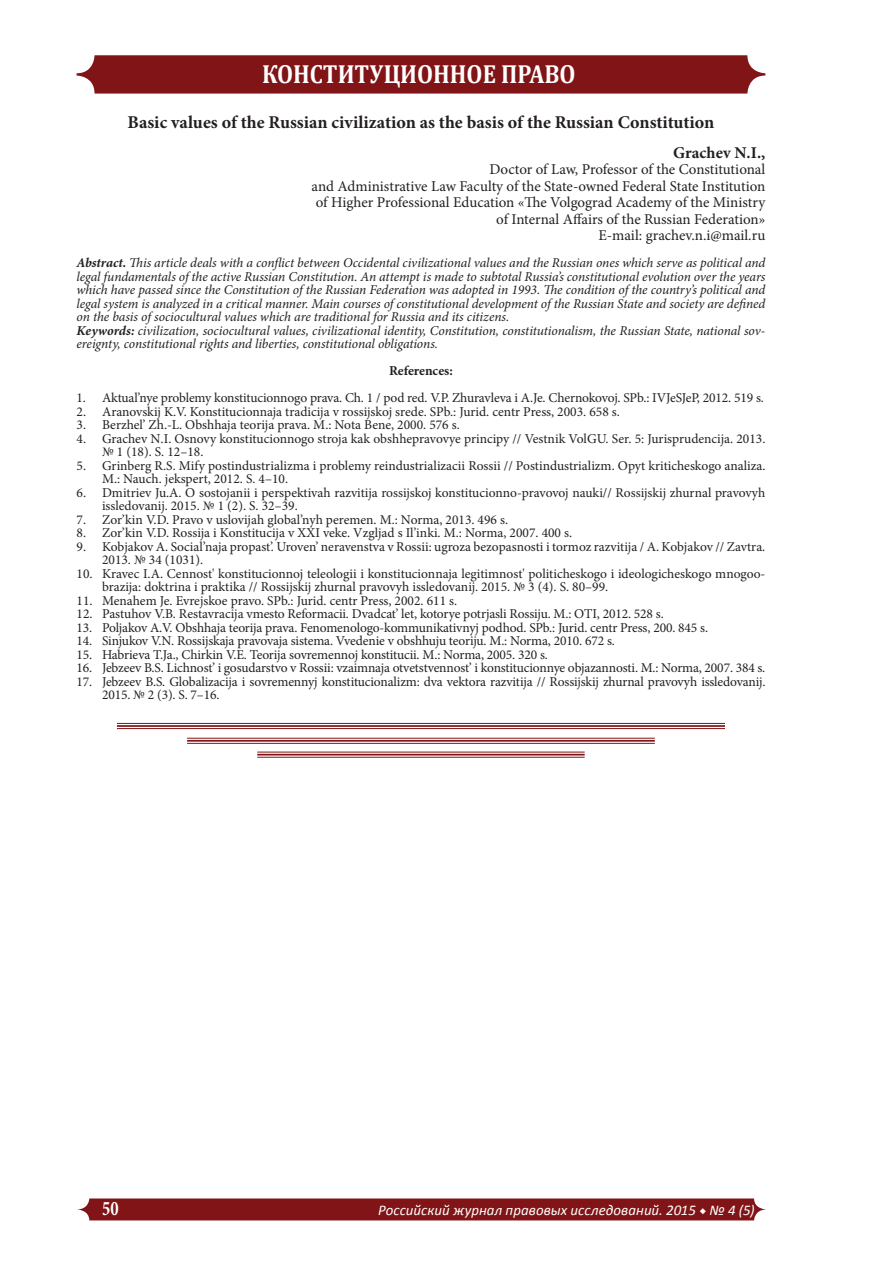
<style>
.page{position:relative;width:893px;height:1263px;background:#fff}
.page>*{position:absolute;margin:0;border:0;box-sizing:border-box;transform-origin:0 0}
.t1{font:700 26.25px "Cambria";color:#fff;scale:.88 1}
.t2{font:700 20.7px "Minion Pro";color:#fff;scale:.8 1}
.Á_ˆ_ÒÔËÒÍ_1{font:700 18px "Minion Pro";color:#231f20}
.Á_ˆ_ÒÔËÒÍ_1-2{font:700 16.5px "Minion Pro";color:#231f20}
.Á_ˆ_ÒÔËÒÍ_1-3{font:15px/16.5px "Minion Pro";letter-spacing:-.005em;color:#231f20;text-align:right}
.t3{font:italic 14.85px "Calibri";letter-spacing:.005em;color:#fff}
.t4{font:13.5px/13.5px "Minion Pro";letter-spacing:-.005em;color:#231f20}
.Á_ˆ_ÒÔËÒÍ_1-4{font:italic 13.5px/13.5px "Minion Pro";letter-spacing:-.01em;color:#231f20;text-align:justify}
.Á_ˆ_ÒÔËÒÍ_1-5{font:700 13.5px "Minion Pro";letter-spacing:-.005em;color:#231f20}
.s1{font-weight:700}
.s2{font-family:"Minion Pro";font-weight:700;font-style:normal}
</style>
<div class="page">
<svg style="left:77px;top:1198px;width:689px;height:22px;background:#871f21"></svg>
<div style="left:77px;top:55px;width:688px;height:39px;background:#811416;border-radius:18px"></div>
<hr style="left:117px;top:728px;width:608px;height:1px;background:#811416">
<hr style="left:117px;top:725px;width:608px;height:2px;background:#811416">
<hr style="left:117px;top:723px;width:608px;height:1px;background:#811416">
<hr style="left:187px;top:743px;width:468px;height:1px;background:#811416">
<hr style="left:187px;top:740px;width:468px;height:2px;background:#811416">
<hr style="left:187px;top:738px;width:468px;height:1px;background:#811416">
<hr style="left:257px;top:757px;width:328px;height:1px;background:#811416">
<hr style="left:257px;top:754px;width:328px;height:1px;background:#811416">
<hr style="left:257px;top:752px;width:328px;height:1px;background:#811416">
<h1 class="t1" style="left:262px;top:55px;width:358px">КОНСТИТУЦИОННОЕ ПРАВО</h1>
<p class="Á_ˆ_ÒÔËÒÍ_1" style="left:128px;top:109px;width:588px">Basic values of the Russian civilization as the basis of the Russian Constitution</p>
<p class="Á_ˆ_ÒÔËÒÍ_1-2" style="left:673px;top:141px;width:94px">Grachev N.I.,</p>
<p class="Á_ˆ_ÒÔËÒÍ_1-3" style="left:312px;top:161px;width:455px">Doctor of Law, Professor of the Constitutional<br>and Administrative Law Faculty of the State-owned Federal State Institution of Higher Professional Education «The Volgograd Academy of the Ministry of Internal Affairs of the Russian Federation»</p>
<p class="Á_ˆ_ÒÔËÒÍ_1-3" style="left:598px;top:227px;width:169px">E-mail: grachev.n.i@mail.ru</p>
<p class="Á_ˆ_ÒÔËÒÍ_1-4" style="left:77px;top:256px;width:690px"><span class="s1">Abstract.</span> This article deals with a conflict between Occidental civilizational values and the Russian ones which serve as political and legal fundamentals of the active Russian Constitution. An attempt is made to subtotal Russia’s constitutional evolution over the years which have passed since the Constitution of the Russian Federation was adopted in 1993. The condition of the country’s political and legal system is analyzed in a critical manner. Main courses of constitutional development of the Russian State and society are defined on the basis of sociocultural values which are traditional for Russia and its citizens.</p>
<p class="Á_ˆ_ÒÔËÒÍ_1-4" style="left:77px;top:323px;width:690px"><span class="s1">Keywords:</span> civilization, sociocultural values, civilizational identity, Constitution, constitutionalism, the Russian State, national sov&shy;ereignty, constitutional rights and liberties, constitutional obligations.</p>
<p class="Á_ˆ_ÒÔËÒÍ_1-5" style="left:389px;top:361px;width:65px">References:</p>
<p class="t4" style="left:77px;top:391px;width:689px">1. Aktual’nye problemy konstitucionnogo prava. Ch. 1 / pod red. V.P. Zhuravleva i A.Je. Chernokovoj. SPb.: IVJeSJeP, 2012. 519 s.</p>
<p class="t4" style="left:77px;top:405px;width:545px">2. Aranovskij K.V. Konstitucionnaja tradicija v rossijskoj srede. SPb.: Jurid. centr Press, 2003. 658 s.</p>
<p class="t4" style="left:77px;top:418px;width:385px">3. Berzhel’ Zh.-L. Obshhaja teorija prava. M.: Nota Bene, 2000. 576 s.</p>
<p class="t4" style="left:102px;top:432px;width:665px;text-indent:-26px">4. Grachev N.I. Osnovy konstitucionnogo stroja kak obshhepravovye principy // Vestnik VolGU. Ser. 5: Jurisprudencija. 2013. № 1 (18). S. 12–18.</p>
<p class="t4" style="left:102px;top:459px;width:665px;text-indent:-26px">5. Grinberg R.S. Mify postindustrializma i problemy reindustrializacii Rossii // Postindustrializm. Opyt kriticheskogo analiza.<br>M.: Nauch. jekspert, 2012. S. 4–10.</p>
<p class="t4" style="left:102px;top:486px;width:665px;text-indent:-26px">6. Dmitriev Ju.A. O sostojanii i perspektivah razvitija rossijskoj konstitucionno-pravovoj nauki// Rossijskij zhurnal pravovyh issledovanij. 2015. № 1 (2). S. 32–39.</p>
<p class="t4" style="left:77px;top:513px;width:433px">7. Zor’kin V.D. Pravo v uslovijah global’nyh peremen. M.: Norma, 2013. 496 s.</p>
<p class="t4" style="left:77px;top:526px;width:497px">8. Zor’kin V.D. Rossija i Konstitucija v XXI veke. Vzgljad s Il’inki. M.: Norma, 2007. 400 s.</p>
<p class="t4" style="left:102px;top:540px;width:665px;text-indent:-26px">9. Kobjakov A. Social’naja propast’. Uroven’ neravenstva v Rossii: ugroza bezopasnosti i tormoz razvitija / A. Kobjakov // Zavtra.<br>2013. № 34 (1031).</p>
<p class="t4" style="left:102px;top:567px;width:665px;text-indent:-26px">10. Kravec I.A. Cennost' konstitucionnoj teleologii i konstitucionnaja legitimnost' politicheskogo i ideologicheskogo mnogoo&shy;brazija: doktrina i praktika // Rossijskij zhurnal pravovyh issledovanij. 2015. № 3 (4). S. 80–99.</p>
<p class="t4" style="left:77px;top:594px;width:382px">11. Menahem Je. Evrejskoe pravo. SPb.: Jurid. centr Press, 2002. 611 s.</p>
<p class="t4" style="left:77px;top:607px;width:589px">12. Pastuhov V.B. Restavracija vmesto Reformacii. Dvadcat’ let, kotorye potrjasli Rossiju. M.: OTI, 2012. 528 s.</p>
<p class="t4" style="left:77px;top:621px;width:633px">13. Poljakov A.V. Obshhaja teorija prava. Fenomenologo-kommunikativnyj podhod. SPb.: Jurid. centr Press, 200. 845 s.</p>
<p class="t4" style="left:77px;top:634px;width:540px">14. Sinjukov V.N. Rossijskaja pravovaja sistema. Vvedenie v obshhuju teoriju. M.: Norma, 2010. 672 s.</p>
<p class="t4" style="left:77px;top:648px;width:473px">15. Habrieva T.Ja., Chirkin V.E. Teorija sovremennoj konstitucii. M.: Norma, 2005. 320 s.</p>
<p class="t4" style="left:77px;top:661px;width:690px">16. Jebzeev B.S. Lichnost’ i gosudarstvo v Rossii: vzaimnaja otvetstvennost’ i konstitucionnye objazannosti. M.: Norma, 2007. 384 s.</p>
<p class="t4" style="left:102px;top:675px;width:665px;text-indent:-26px">17. Jebzeev B.S. Globalizacija i sovremennyj konstitucionalizm: dva vektora razvitija // Rossijskij zhurnal pravovyh issledovanij.<br>2015. № 2 (3). S. 7–16.</p>
<h2 class="t2" style="left:102px;top:1194px;width:22px">50</h2>
<p class="t3" style="left:378px;top:1200px;width:378px">Российский журнал правовых исследований. 2015 <span class="s2">◆</span> № 4 (5)</p>
</div>
